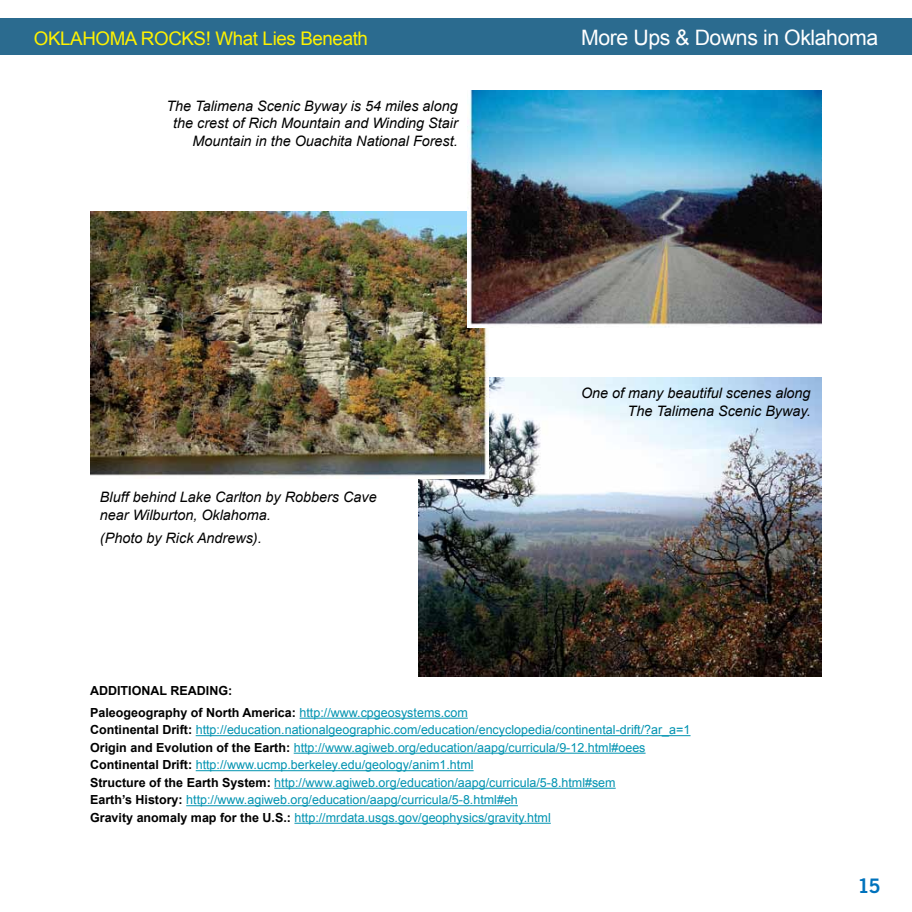
<style>
.page{position:relative;width:912px;height:912px;background:#fff}
.page>*{position:absolute;margin:0;border:0;box-sizing:border-box;transform-origin:0 0}
.t1{font:21.25px "Arial";letter-spacing:-.02em;color:#fff}
.t2{font:20px "Trade Gothic Bold Two";color:#0072bc}
.t3{font:18.75px "Arial";letter-spacing:-.02em;color:#fff200}
.t4{font:italic 14.38px/17.5px "Arial";color:#000;text-align:right}
.t5{font:12.5px/17.5px "Arial";color:#0093b1}
.t6{font:700 12.5px/21.4px "Arial";color:#000}
.s1{font-weight:400;color:#0093b1}
.s2{font-weight:700;color:#000}
</style>
<div class="page">
<img style="left:418px;top:377px;width:403px;height:299px">
<img style="left:90px;top:211px;width:398px;height:267px">
<div style="left:0;top:18px;width:911px;height:37px;background:#2b6b8f"></div>
<img style="left:467px;top:90px;width:354px;height:237px">
<hr style="left:299px;top:717px;width:168px;height:1px;background:#0093b1">
<hr style="left:196px;top:735px;width:494px;height:1px;background:#0093b1">
<hr style="left:293px;top:752px;width:352px;height:1px;background:#0093b1">
<hr style="left:196px;top:770px;width:277px;height:1px;background:#0093b1">
<hr style="left:274px;top:787px;width:341px;height:1px;background:#0093b1">
<hr style="left:186px;top:805px;width:332px;height:1px;background:#0093b1">
<hr style="left:294px;top:822px;width:256px;height:1px;background:#0093b1">
<h3 class="t3" style="left:34px;top:26px;width:28px">Oklahoma</h3>
<h3 class="t3" style="left:141px;top:26px;width:27px">Rocks</h3>
<h3 class="t3" style="left:206px;top:26px;width:164px">! What Lies Beneath</h3>
<h1 class="t1" style="left:581px;top:23px;width:298px">More Ups &amp; Downs in Oklahoma</h1>
<p class="t4" style="left:166px;top:97px;width:293px">The Talimena Scenic Byway is 54 miles along the crest of Rich Mountain and Winding Stair<br>Mountain in the Ouachita National Forest.</p>
<p class="t4" style="left:100px;top:488px;width:278px;text-align:left">Bluff behind Lake Carlton by Robbers Cave near Wilburton, Oklahoma.</p>
<p class="t4" style="left:100px;top:529px;width:163px">(Photo by Rick Andrews).</p>
<p class="t4" style="left:581px;top:385px;width:231px">One of many beautiful scenes along<br>The Talimena Scenic Byway.</p>
<p class="t6" style="left:90px;top:680px;width:379px;text-indent:42px">ONAL READI NG:<br>Paleogeography of North America: <span class="s1">http://www.cpgeosystems.com</span></p>
<p class="t5" style="left:90px;top:721px;width:601px"><span class="s2">Continental Drift:</span> http://education.nationalgeographic.com/education/encyclopedia/continental-drift/?ar_a=1<br><span class="s2">Origin and Evolution of the Earth:</span> http://www.agiweb.org/education/aapg/curricula/9-12.html#oees <span class="s2">Continental Drift:</span> http://www.ucmp.berkeley.edu/geology/anim1.html<br><span class="s2">Structure of the Earth System:</span> http://www.agiweb.org/education/aapg/curricula/5-8.html#sem<br><span class="s2">Earth’s History:</span> http://www.agiweb.org/education/aapg/curricula/5-8.html#eh<br><span class="s2">Gravity anomaly map for the U.S.:</span> http://mrdata.usgs.gov/geophysics/gravity.html</p>
<p class="t6" style="left:90px;top:680px;width:17px">ADDITI</p>
<h2 class="t2" style="left:857px;top:873px;width:25px">15</h2>
</div>
